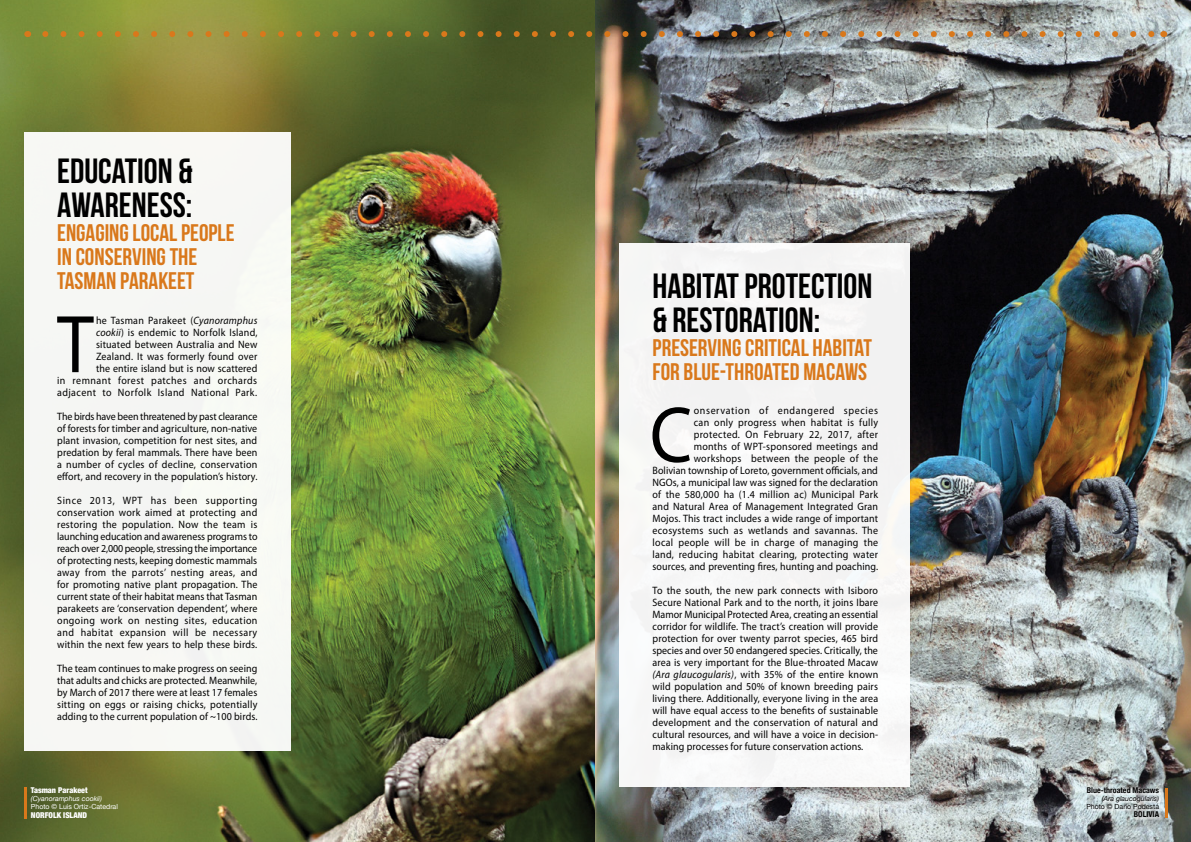
<style>
.page{position:relative;width:1191px;height:842px;background:#fff}
.page>*{position:absolute;margin:0;border:0;box-sizing:border-box;transform-origin:0 0}
.t1{font:82.6px "Myriad Pro";color:#000;scale:.88 1}
.t2{font:79.7px "Myriad Pro";color:#000;scale:.92 1}
.t3{font:700 35px/34px "Bebas Neue";color:#000}
.t4{font:700 24px/24px "Bebas Neue";color:#d9781b}
.t5{font:10.7px/12px "Myriad Pro";letter-spacing:.025em;color:#000;text-align:justify;scale:.93 1}
.t6{font:900 condensed 8px "Helvetica Neue";color:#fff}
.t7{font:700 condensed 8px "Helvetica Neue";color:#000}
.t8{font:7px "Helvetica Neue";color:#fff}
.t9{font:italic 7px "Helvetica Neue";color:#fff}
.t10{font:italic 7px "Helvetica Neue";color:#000}
.t11{font:7px "Helvetica Neue";color:#000}
.s1{font-style:italic}
</style>
<div class="page">
<img style="left:0;top:0;width:1191px;height:842px">
<div style="left:24px;top:132px;width:266px;height:618px;background:#f6f7f4"></div>
<hr style="left:24px;top:787px;width:2px;height:31px;background:#d9781b">
<div style="left:619px;top:243px;width:291px;height:543px;background:#f7f7f6"></div>
<hr style="left:1164px;top:788px;width:3px;height:29px;background:#d9781b">
<img style="left:45px;top:31px;width:1109px;height:6px">
<div style="left:1086px;top:787px;width:76px;height:33px;background:#fff;opacity:.53"></div>
<h3 class="t3" style="left:57px;top:154px;width:137px">EDUCATION &amp;<br>AWARENESS:</h3>
<h3 class="t4" style="left:57px;top:221px;width:179px">ENGAGING LOCAL PEOPLE<br>IN CONSERVING THE<br>TASMAN PARAKEET</h3>
<h1 class="t1" style="left:57px;top:293px;width:43px">T</h1>
<p class="t5" style="left:57px;top:314px;width:217px;text-align:right">he Tasman Parakeet (<span class="s1">Cyanoramphus<br>cookii</span>) is endemic to Norfolk Island,<br>situated between Australia and New Zealand. It was formerly found over<br>the entire island but is now scattered<br>in remnant forest patches and orchards adjacent to Norfolk Island National Park.</p>
<p class="t5" style="left:57px;top:410px;width:217px">The birds have been threatened by past clearance of forests for timber and agriculture, non-native plant invasion, competition for nest sites, and predation by feral mammals. There have been a number of cycles of decline, conservation effort, and recovery in the population’s history.</p>
<p class="t5" style="left:57px;top:494px;width:217px">Since 2013, WPT has been supporting conservation work aimed at protecting and restoring the population. Now the team is launching education and awareness programs to reach over 2,000 people, stressing the importance of protecting nests, keeping domestic mammals away from the parrots’ nesting areas, and for promoting native plant propagation. The current state of their habitat means that Tasman parakeets are ‘conservation dependent’, where ongoing work on nesting sites, education and habitat expansion will be necessary within the next few years to help these birds.</p>
<p class="t5" style="left:57px;top:662px;width:217px">The team continues to make progress on seeing that adults and chicks are protected. Meanwhile, by March of 2017 there were at least 17 females sitting on eggs or raising chicks, potentially adding to the current population of ~100 birds.</p>
<p class="t6" style="left:31px;top:784px;width:58px">Tasman Parakeet</p>
<p class="t9" style="left:31px;top:794px;width:73px">(Cyanoramphus cookii)</p>
<p class="t8" style="left:31px;top:802px;width:89px">Photo © Luis Ortiz-Catedral</p>
<p class="t6" style="left:31px;top:808px;width:58px">NORFOLK ISLAND</p>
<h3 class="t3" style="left:652px;top:268px;width:221px">HABITAT PROTECTION &amp; RESTORATION:</h3>
<h3 class="t4" style="left:652px;top:335px;width:221px">PRESERVING CRITICAL HABITAT<br>FOR BLUE-THROATED MACAWS</h3>
<h2 class="t2" style="left:650px;top:386px;width:48px">C</h2>
<p class="t5" style="left:652px;top:404px;width:244px;text-align:right">onservation of endangered species<br>can only progress when habitat is fully protected. On February 22, 2017, after<br>months of WPT-sponsored meetings and workshops between the people of the<br>Bolivian township of Loreto, government officials, and NGOs, a municipal law was signed for the declaration of the 580,000 ha (1.4 million ac) Municipal Park and Natural Area of Management Integrated Gran Mojos. This tract includes a wide range of important ecosystems such as wetlands and savannas. The local people will be in charge of managing the land, reducing habitat clearing, protecting water sources, and preventing fires, hunting and poaching.</p>
<p class="t5" style="left:652px;top:584px;width:244px">To the south, the new park connects with Isiboro Secure National Park and to the north, it joins Ibare Mamor Municipal Protected Area, creating an essential corridor for wildlife. The tract’s creation will provide protection for over twenty parrot species, 465 bird species and over 50 endangered species. Critically, the area is very important for the Blue-throated Macaw <span class="s1">(Ara glaucogularis)</span>, with 35% of the entire known wild population and 50% of known breeding pairs living there. Additionally, everyone living in the area will have equal access to the benefits of sustainable development and the conservation of natural and cultural resources, and will have a voice in decision&shy;making processes for future conservation actions.</p>
<p class="t7" style="left:1086px;top:784px;width:74px">Blue-throated Macaws</p>
<p class="t10" style="left:1101px;top:794px;width:59px">(Ara glaucogularis)</p>
<p class="t11" style="left:1086px;top:802px;width:74px">Photo © Darío Podestá</p>
<p class="t7" style="left:1133px;top:808px;width:27px">BOLIVIA</p>
</div>
